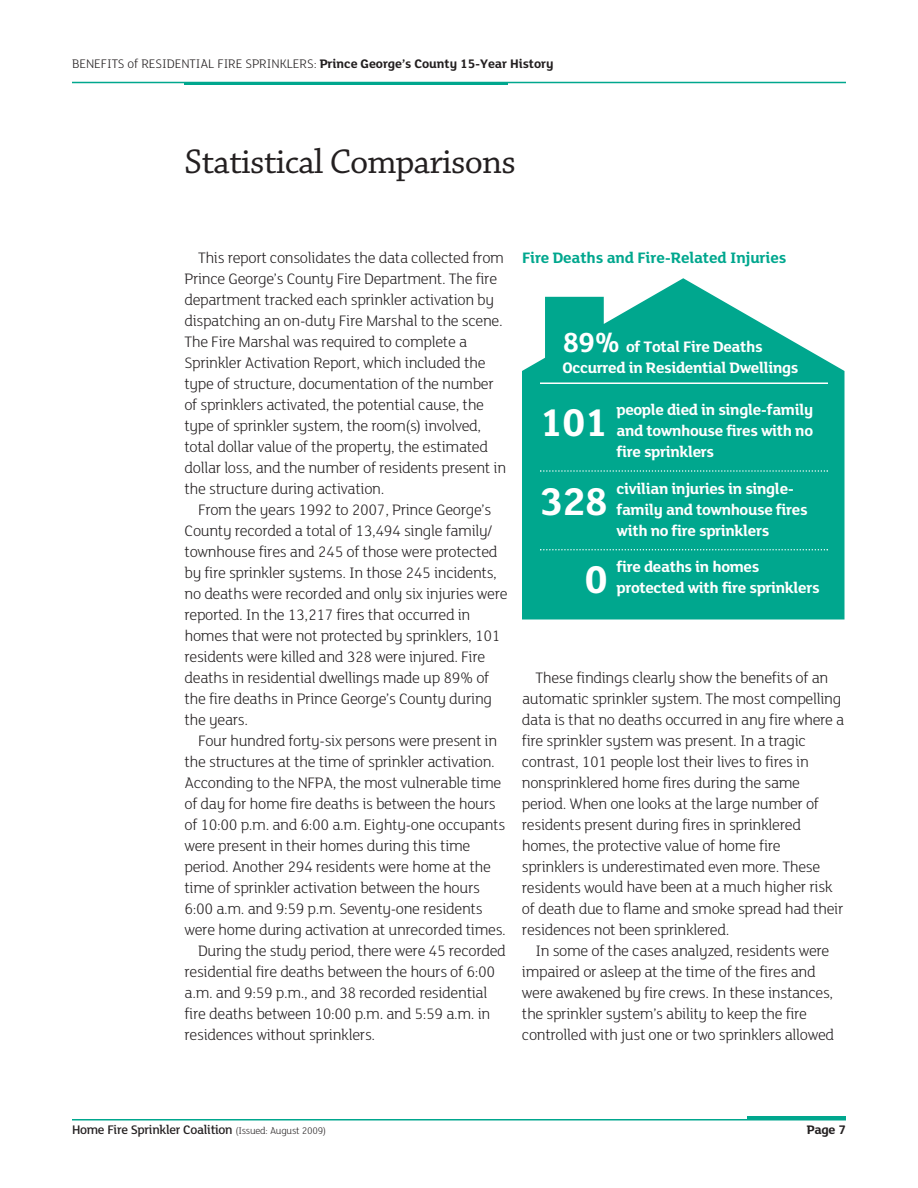
<style>
.page{position:relative;width:918px;height:1188px;background:#fff}
.page>*{position:absolute;margin:0;border:0;box-sizing:border-box;transform-origin:0 0}
.t1{font:700 42px "FS Lola";letter-spacing:-.025em;color:#fff}
.t2{font:36px "Chaparral Pro";letter-spacing:-.02em;color:#231f20}
.t3{font:300 16.5px/21px "FS Lola";letter-spacing:-.02em;color:#231f20}
.t4{font:700 16.5px/21px "FS Lola";letter-spacing:-.02em;color:#fff}
.t5{font:700 16.5px "FS Lola";letter-spacing:-.01em;color:#00a78e}
.t6{font:300 13.5px "FS Lola";letter-spacing:-.005em;color:#231f20}
.t7{font:500 13.5px "FS Lola";letter-spacing:-.02em;color:#231f20}
.t8{font:700 13.5px "FS Lola";color:#231f20}
.s1{font-weight:700}
.s2{font-size:30px}
.s3{font-weight:300;font-size:10.5px}
</style>
<div class="page">
<hr style="left:72px;top:82px;width:774px;height:1px;background:#00a78e">
<hr style="left:72px;top:1119px;width:774px;height:1px;background:#00a78e">
<svg style="left:184px;top:83px;width:324px;height:2px"></svg>
<hr style="left:747px;top:1116px;width:99px;height:3px;background:#00a78e">
<svg style="left:522px;top:278px;width:322px;height:342px;background:#1db19b"></svg>
<svg style="left:540px;top:470px;width:288px;height:2px"></svg>
<svg style="left:540px;top:549px;width:288px;height:1px"></svg>
<hr style="left:540px;top:382px;width:288px;height:2px;background:#fff">
<p class="t6" style="left:72px;top:57px;width:483px">BENEFITS of RESIDENTIAL FIRE SPRINKLERS: <span class="s1">Prince George’s County 15-Year History</span></p>
<h2 class="t2" style="left:184px;top:148px;width:333px">Statistical Comparisons</h2>
<p class="t3" style="left:184px;top:247px;width:323px;text-indent:14px">This report consolidates the data collected from Prince George’s County Fire Department. The fire department tracked each sprinkler activation by dispatching an on-duty Fire Marshal to the scene.<br>The Fire Marshal was required to complete a Sprinkler Activation Report, which included the type of structure, documentation of the number of sprinklers activated, the potential cause, the type of sprinkler system, the room(s) involved, total dollar value of the property, the estimated dollar loss, and the number of residents present in the structure during activation.</p>
<p class="t3" style="left:184px;top:499px;width:325px;text-indent:14px">From the years 1992 to 2007, Prince George’s County recorded a total of 13,494 single family/ townhouse fires and 245 of those were protected by fire sprinkler systems. In those 245 incidents, no deaths were recorded and only six injuries were reported. In the 13,217 fires that occurred in homes that were not protected by sprinklers, 101 residents were killed and 328 were injured. Fire deaths in residential dwellings made up 89% of the fire deaths in Prince George’s County during the years.</p>
<p class="t3" style="left:198px;top:730px;width:301px">Four hundred forty-six persons were present in</p>
<p class="t3" style="left:185px;top:751px;width:312px">the structures at the time of sprinkler activation.</p>
<p class="t3" style="left:185px;top:772px;width:318px">Acconding to the NFPA, the most vulnerable time</p>
<p class="t3" style="left:185px;top:793px;width:313px">of day for home fire deaths is between the hours</p>
<p class="t3" style="left:185px;top:814px;width:322px">of 10:00 p.m. and 6:00 a.m. Eighty-one occupants</p>
<p class="t3" style="left:185px;top:835px;width:288px">were present in their homes during this time</p>
<p class="t3" style="left:184px;top:856px;width:308px">period. Another 294 residents were home at the</p>
<p class="t3" style="left:184px;top:877px;width:297px">time of sprinkler activation between the hours</p>
<p class="t3" style="left:185px;top:898px;width:300px">6:00 a.m. and 9:59 p.m. Seventy-one residents</p>
<p class="t3" style="left:185px;top:919px;width:323px">were home during activation at unrecorded times.</p>
<p class="t3" style="left:198px;top:940px;width:309px">During the study period, there were 45 recorded</p>
<p class="t3" style="left:185px;top:961px;width:312px">residential fire deaths between the hours of 6:00</p>
<p class="t3" style="left:185px;top:982px;width:304px">a.m. and 9:59 p.m., and 38 recorded residential</p>
<p class="t3" style="left:185px;top:1003px;width:307px">fire deaths between 10:00 p.m. and 5:59 a.m. in</p>
<p class="t3" style="left:185px;top:1024px;width:192px">residences without sprinklers.</p>
<p class="t5" style="left:522px;top:248px;width:266px">Fire Deaths and Fire-Related Injuries</p>
<p class="t4" style="left:562px;top:336px;width:238px"><span class="s2">89%</span> of Total Fire Deaths<br>Occurred in Residential Dwellings</p>
<h1 class="t1" style="left:540px;top:399px;width:70px">101</h1>
<p class="t4" style="left:616px;top:399px;width:198px;text-align:justify">people died in single-family and townhouse fires with no fire sprinklers</p>
<h1 class="t1" style="left:540px;top:478px;width:70px">328</h1>
<p class="t4" style="left:616px;top:478px;width:193px">civilian injuries in single&shy;family and townhouse fires with no fire sprinklers</p>
<h1 class="t1" style="left:585px;top:556px;width:25px">0</h1>
<p class="t4" style="left:616px;top:557px;width:205px">fire deaths in homes protected with fire sprinklers</p>
<p class="t3" style="left:522px;top:667px;width:324px;text-indent:14px">These findings clearly show the benefits of an automatic sprinkler system. The most compelling data is that no deaths occurred in any fire where a fire sprinkler system was present. In a tragic contrast, 101 people lost their lives to fires in nonsprinklered home fires during the same period. When one looks at the large number of residents present during fires in sprinklered homes, the protective value of home fire sprinklers is underestimated even more. These residents would have been at a much higher risk of death due to flame and smoke spread had their residences not been sprinklered.</p>
<p class="t3" style="left:522px;top:940px;width:314px;text-indent:14px">In some of the cases analyzed, residents were impaired or asleep at the time of the fires and were awakened by fire crews. In these instances, the sprinkler system’s ability to keep the fire controlled with just one or two sprinklers allowed</p>
<p class="t7" style="left:72px;top:1122px;width:256px">Home Fire Sprinkler Coalition <span class="s3">(Issued: August 2009)</span></p>
<p class="t8" style="left:807px;top:1122px;width:41px">Page 7</p>
</div>
